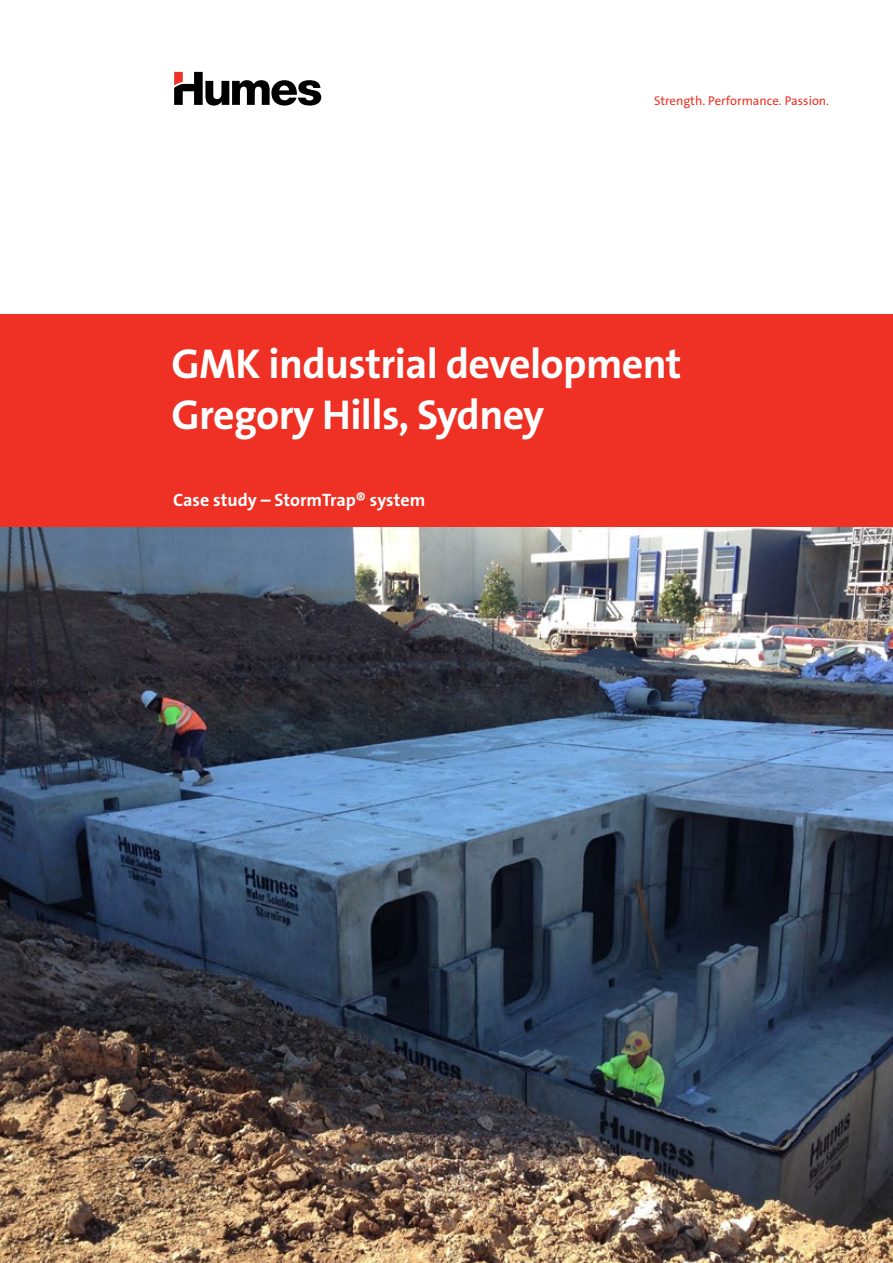
<style>
.page{position:relative;width:893px;height:1263px;background:#fff}
.page>*{position:absolute;margin:0;border:0;box-sizing:border-box;transform-origin:0 0}
.t1{font:700 42px/50.4px "The Sans B7";letter-spacing:-.015em;color:#fff}
.t2{font:700 18px "The Sans B7";color:#fff}
.t3{font:12.75px "The Sans B5 Plain";color:#ee3124}
</style>
<div class="page">
<img style="left:0;top:527px;width:893px;height:736px">
<svg style="left:174px;top:72px;width:147px;height:34px"></svg>
<div style="left:0;top:315px;width:893px;height:212px;background:#ee3124"></div>
<p class="t3" style="left:654px;top:94px;width:177px">Strength. Performance. Passion.</p>
<p class="t1" style="left:171px;top:340px;width:512px">GMK industrial development<br>Gregory Hills, Sydney</p>
<p class="t2" style="left:173px;top:490px;width:254px">Case study – StormTrap® system</p>
</div>
